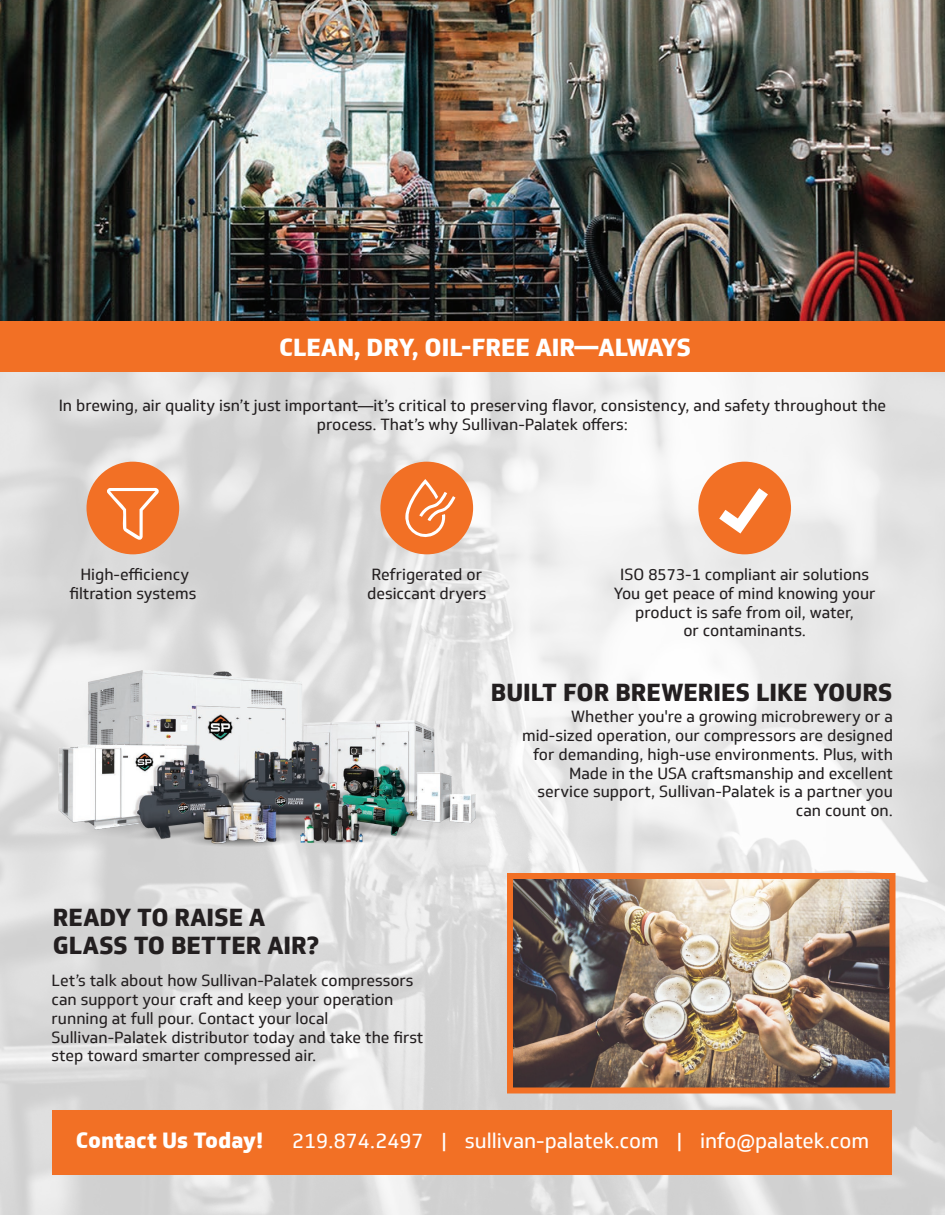
<style>
.page{position:relative;width:945px;height:1215px;background:#fff}
.page>*{position:absolute;margin:0;border:0;box-sizing:border-box;transform-origin:0 0}
.t1{font:800 24px/28.8px "Soleto";color:#231f20}
.t2{font:800 24px "Soleto";color:#fff}
.t3{font:800 21.45px "Soleto";color:#fff}
.t4{font:20.55px "Soleto";color:#fff}
.t5{font:15.75px/18.9px "Soleto";color:#231f20;text-align:center}
</style>
<div class="page">
<img style="left:0;top:372px;width:945px;height:843px">
<div style="left:0;top:321px;width:945px;height:51px;background:#f27025"></div>
<img style="left:0;top:631px;width:534px;height:235px">
<img style="left:0;top:0;width:945px;height:321px">
<div style="left:52px;top:1110px;width:840px;height:64px;background:#f27025"></div>
<div style="left:87px;top:462px;width:92px;height:92px;background:#f27025;border-radius:50%"></div>
<svg style="left:107px;top:488px;width:52px;height:52px"></svg>
<div style="left:380px;top:462px;width:93px;height:92px;background:#f27025;border-radius:50%"></div>
<svg style="left:405px;top:479px;width:50px;height:59px"></svg>
<div style="left:698px;top:462px;width:93px;height:92px;background:#f27025;border-radius:50%"></div>
<svg style="left:719px;top:488px;width:49px;height:46px"></svg>
<img style="left:514px;top:880px;width:375px;height:207px">
<div style="left:507px;top:873px;width:389px;height:221px;border:6px solid #f27025"></div>
<h1 class="t2" style="left:279px;top:332px;width:413px">CLEAN, DRY, OIL-FREE AIR—ALWAYS</h1>
<p class="t5" style="left:59px;top:396px;width:829px">In brewing, air quality isn’t just important—it’s critical to preserving flavor, consistency, and safety throughout the process. That’s why Sullivan-Palatek offers:</p>
<p class="t5" style="left:69px;top:565px;width:128px">High-efficiency filtration systems</p>
<p class="t5" style="left:367px;top:565px;width:121px;text-align:left">Refrigerated or desiccant dryers</p>
<p class="t5" style="left:614px;top:565px;width:263px">ISO 8573-1 compliant air solutions<br>You get peace of mind knowing your product is safe from oil, water,<br>or contaminants.</p>
<h1 class="t1" style="left:491px;top:678px;width:403px">BUILT FOR BREWERIES LIKE YOURS</h1>
<h1 class="t1" style="left:53px;top:903px;width:268px">READY TO RAISE A<br>GLASS TO BETTER AIR?</h1>
<p class="t5" style="left:52px;top:971px;width:373px;text-align:left">Let’s talk about how Sullivan-Palatek compressors can support your craft and keep your operation running at full pour. Contact your local Sullivan-Palatek distributor today and take the first step toward smarter compressed air.</p>
<p class="t5" style="left:522px;top:707px;width:372px;text-align:right">Whether you're a growing microbrewery or a mid-sized operation, our compressors are designed for demanding, high-use environments. Plus, with Made in the USA craftsmanship and excellent service support, Sullivan-Palatek is a partner you can count on.</p>
<h2 class="t3" style="left:76px;top:1127px;width:189px">Contact Us Today!</h2>
<h3 class="t4" style="left:292px;top:1129px;width:579px">219.874.2497 | sullivan-palatek.com | info@palatek.com</h3>
</div>
